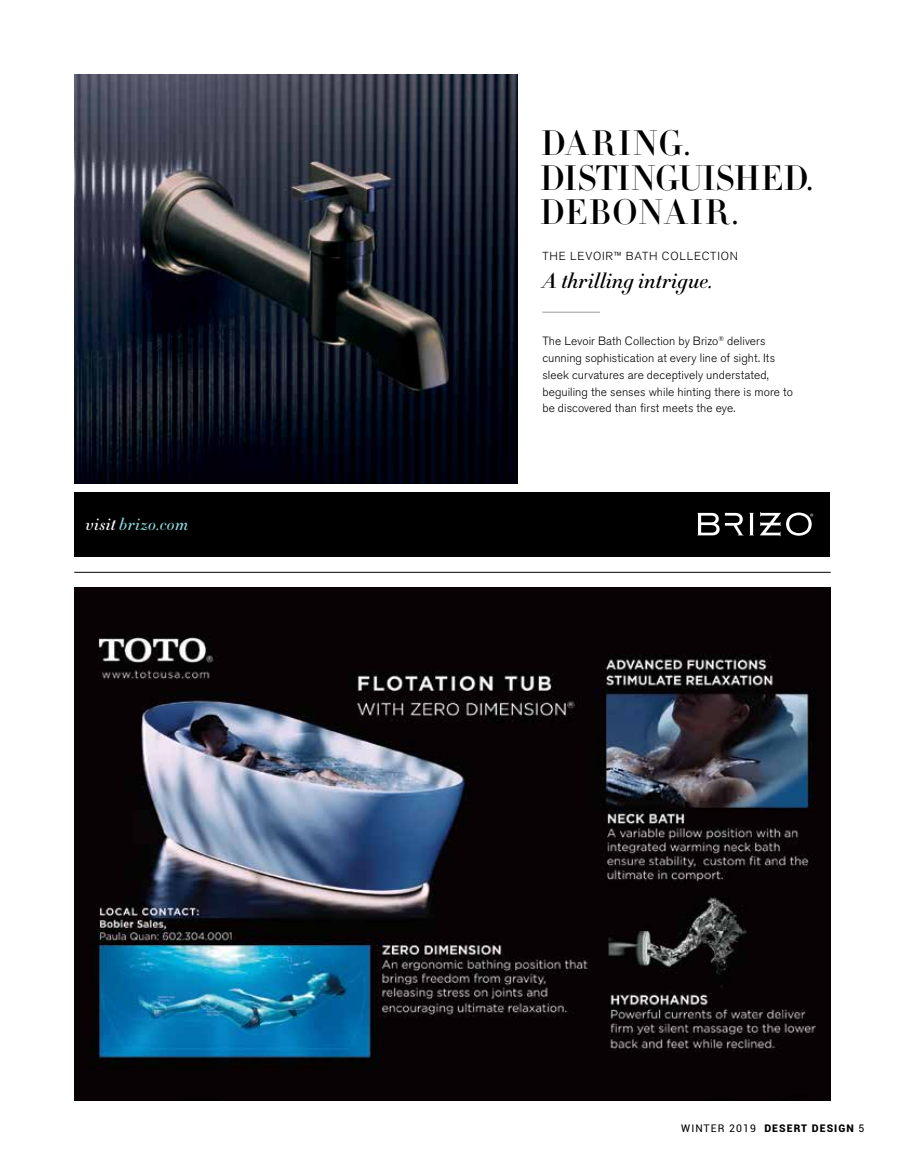
<style>
.page{position:relative;width:905px;height:1175px;background:#fff}
.page>*{position:absolute;margin:0;border:0;box-sizing:border-box;transform-origin:0 0}
.t1{font:500 34.8px/34.8px "HTF Didot M24";letter-spacing:.005em;color:#000}
.t2{font:italic 500 21.15px "HTF Didot M11";letter-spacing:.005em;color:#000}
.t3{font:italic 500 16.8px "HTF Didot M11";letter-spacing:.015em;color:#8cd3d9}
.t4{font:300 11.85px/16.6px "Akzidenz Grotesk Std";letter-spacing:.005em;color:#000}
.t5{font:300 11.55px "Akzidenz Grotesk Std";letter-spacing:.07em;color:#000}
.t6{font:900 10.5px "Roboto";letter-spacing:.1em;color:#000}
.s1{color:#fff}
.s2{font-weight:400}
</style>
<div class="page">
<div style="left:74px;top:491px;width:755px;height:65px;background:#000"></div>
<svg style="left:697px;top:513px;width:22px;height:22px"></svg>
<svg style="left:749px;top:513px;width:4px;height:22px"></svg>
<svg style="left:725px;top:513px;width:18px;height:22px"></svg>
<svg style="left:760px;top:512px;width:53px;height:24px"></svg>
<img style="left:74px;top:75px;width:443px;height:409px">
<hr style="left:542px;top:312px;width:58px;height:1px;background:#999899">
<hr style="left:74px;top:572px;width:756px;height:1px;background:#000">
<img style="left:74px;top:587px;width:756px;height:513px">
<h3 class="t3" style="left:85px;top:511px;width:104px"><span class="s1">visit</span> brizo.com</h3>
<h1 class="t1" style="left:539px;top:125px;width:274px">DARING.<br>DISTINGUISHED.<br>DEBONAIR.</h1>
<p class="t5" style="left:542px;top:249px;width:197px">THE LEVOIR™ BATH COLLECTION</p>
<h2 class="t2" style="left:543px;top:264px;width:170px">A thrilling intrigue.</h2>
<p class="t4" style="left:542px;top:333px;width:252px">The Levoir Bath Collection by Brizo<sup>®</sup> delivers cunning sophistication at every line of sight. Its sleek curvatures are deceptively understated, beguiling the senses while hinting there is more to be discovered than first meets the eye.</p>
<p class="t6" style="left:681px;top:1121px;width:185px"><span class="s2">WINTER 2019</span> DESERT DESIGN <span class="s2">5</span></p>
</div>
